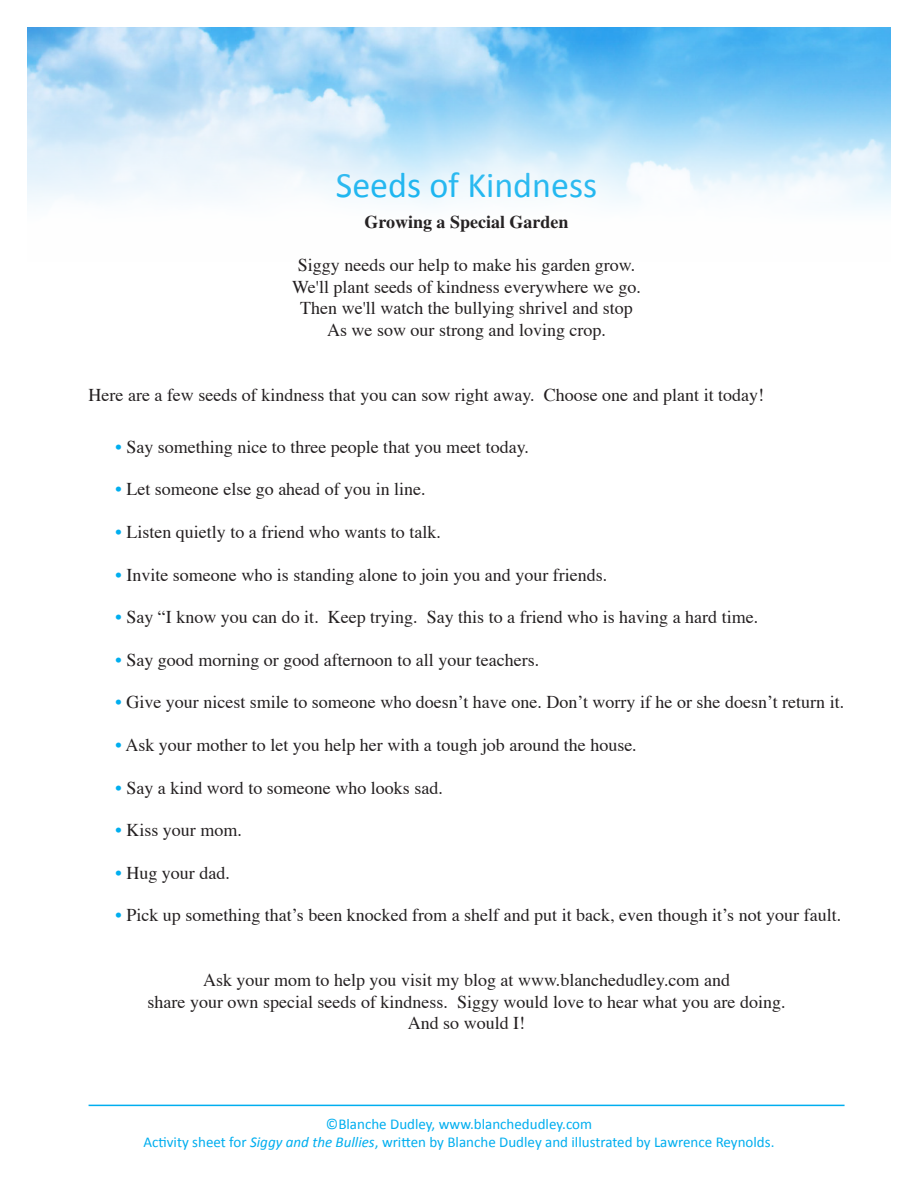
<style>
.page{position:relative;width:918px;height:1188px;background:#fff}
.page>*{position:absolute;margin:0;border:0;box-sizing:border-box;transform-origin:0 0}
.t1{font:36px "Calibri";color:#00aeef}
.t2{font:18px/21.6px "Times";color:#231f20;text-align:center}
.t3{font:700 18px "Times";color:#231f20}
.t4{font:15px "Calibri";color:#00aeef}
.s1{color:#00aeef}
.s2{font-style:italic}
</style>
<div class="page">
<img style="left:27px;top:27px;width:864px;height:182px">
<hr style="left:89px;top:1105px;width:756px;height:1px;background:#00aeef">
<p class="t1" style="left:336px;top:163px;width:263px">Seeds of Kindness</p>
<p class="t3" style="left:364px;top:211px;width:206px">Growing a Special Garden</p>
<p class="t2" style="left:298px;top:255px;width:339px">Siggy needs our help to make his garden grow.</p>
<p class="t2" style="left:292px;top:277px;width:350px">We'll plant seeds of kindness everywhere we go.</p>
<p class="t2" style="left:300px;top:298px;width:334px">Then we'll watch the bullying shrivel and stop</p>
<p class="t2" style="left:327px;top:320px;width:280px">As we sow our strong and loving crop.</p>
<p class="t2" style="left:89px;top:385px;width:677px">Here are a few seeds of kindness that you can sow right away. Choose one and plant it today!</p>
<p class="t2" style="left:116px;top:437px;width:415px"><span class="s1">•</span> Say something nice to three people that you meet today.</p>
<p class="t2" style="left:116px;top:480px;width:312px"><span class="s1">•</span> Let someone else go ahead of you in line.</p>
<p class="t2" style="left:116px;top:522px;width:327px"><span class="s1">•</span> Listen quietly to a friend who wants to talk.</p>
<p class="t2" style="left:116px;top:565px;width:493px"><span class="s1">•</span> Invite someone who is standing alone to join you and your friends.</p>
<p class="t2" style="left:116px;top:607px;width:644px"><span class="s1">•</span> Say “I know you can do it. Keep trying. Say this to a friend who is having a hard time.</p>
<p class="t2" style="left:116px;top:650px;width:425px"><span class="s1">•</span> Say good morning or good afternoon to all your teachers.</p>
<p class="t2" style="left:116px;top:693px;width:730px"><span class="s1">•</span> Give your nicest smile to someone who doesn’t have one. Don’t worry if he or she doesn’t return it.</p>
<p class="t2" style="left:116px;top:735px;width:523px"><span class="s1">•</span> Ask your mother to let you help her with a tough job around the house.</p>
<p class="t2" style="left:116px;top:778px;width:329px"><span class="s1">•</span> Say a kind word to someone who looks sad.</p>
<p class="t2" style="left:116px;top:820px;width:128px"><span class="s1">•</span> Kiss your mom.</p>
<p class="t2" style="left:116px;top:863px;width:116px"><span class="s1">•</span> Hug your dad.</p>
<p class="t2" style="left:116px;top:906px;width:727px"><span class="s1">•</span> Pick up something that’s been knocked from a shelf and put it back, even though it’s not your fault.</p>
<p class="t2" style="left:148px;top:970px;width:639px">Ask your mom to help you visit my blog at www.blanchedudley.com and<br>share your own special seeds of kindness. Siggy would love to hear what you are doing.<br>And so would I!</p>
<p class="t4" style="left:326px;top:1115px;width:268px">©Blanche Dudley, www.blanchedudley.com</p>
<p class="t4" style="left:143px;top:1133px;width:632px">Activity sheet for <span class="s2">Siggy and the Bullies</span>, written by Blanche Dudley and illustrated by Lawrence Reynolds.</p>
</div>
